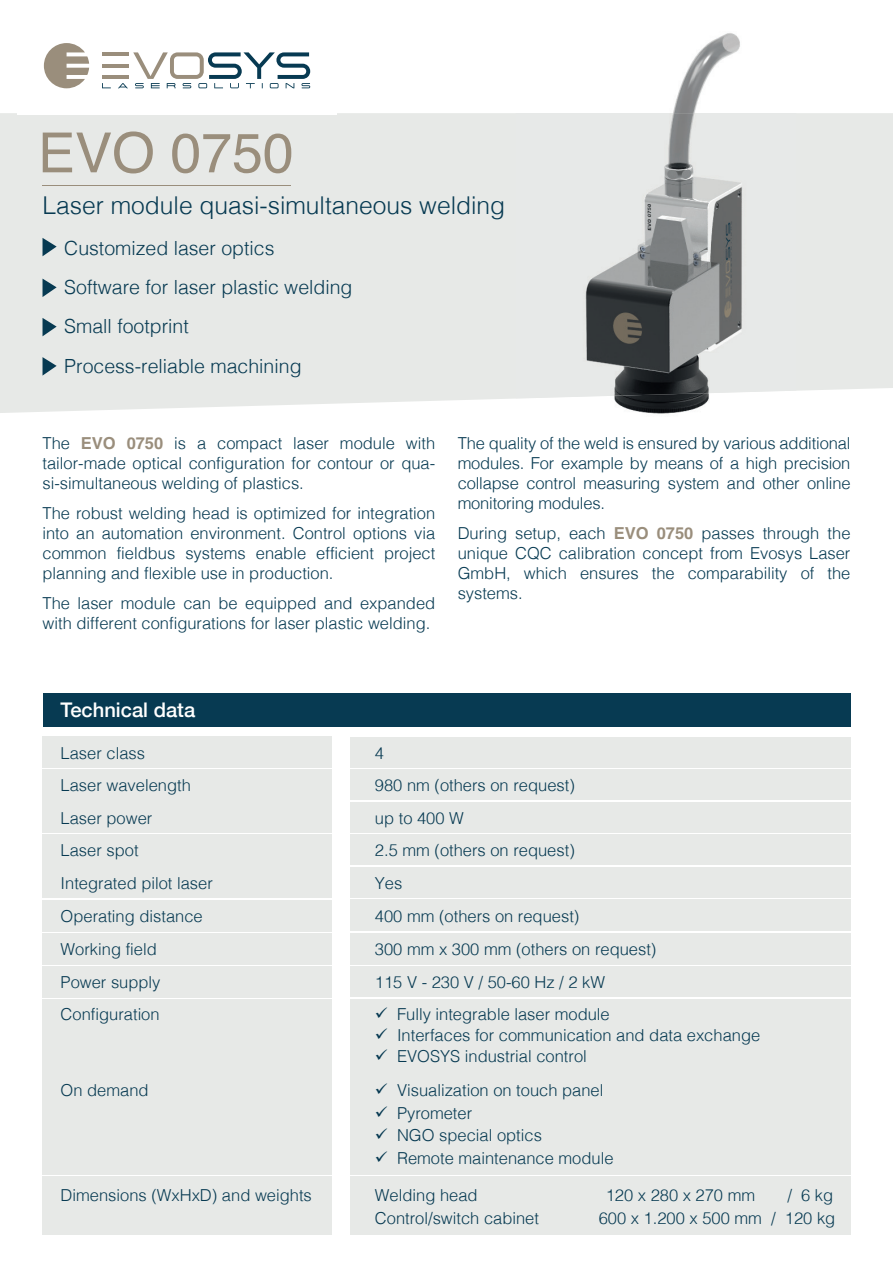
<style>
.page{position:relative;width:893px;height:1263px;background:#fff}
.page>*{position:absolute;margin:0;border:0;box-sizing:border-box;transform-origin:0 0}
.t1{font:55.35px "Helvetica";color:#9a8e7c}
.t2{font:300 24.6px "Helvetica";color:#073a52}
.t3{font:500 20.1px "Helvetica Neue";color:#fff}
.t4{font:300 19.5px/39.5px "Helvetica";color:#073a52}
.t5{font:300 16.5px/19.8px "Helvetica";color:#073a52}
.s1{font-weight:700;color:#9a8e7c}
</style>
<div class="page">
<div style="left:0;top:113px;width:893px;height:300px;background:#e7e9e7"></div>
<img style="left:516px;top:33px;width:280px;height:381px">
<img style="left:516px;top:113px;width:280px;height:286px">
<div style="left:17px;top:16px;width:320px;height:99px;background:#fff"></div>
<svg style="left:44px;top:43px;width:45px;height:45px"></svg>
<svg style="left:102px;top:52px;width:208px;height:36px"></svg>
<div style="left:350px;top:737px;width:500px;height:31px;background:#e7e9e7"></div>
<div style="left:350px;top:900px;width:500px;height:31px;background:#e7e9e7"></div>
<div style="left:350px;top:966px;width:500px;height:31px;background:#e7e9e7"></div>
<div style="left:350px;top:999px;width:500px;height:73px;background:#e7e9e7"></div>
<div style="left:43px;top:737px;width:289px;height:31px;background:#e7e9e7"></div>
<div style="left:43px;top:900px;width:289px;height:31px;background:#e7e9e7"></div>
<div style="left:43px;top:967px;width:289px;height:31px;background:#e7e9e7"></div>
<div style="left:43px;top:999px;width:289px;height:73px;background:#e7e9e7"></div>
<div style="left:350px;top:770px;width:500px;height:30px;background:#e7e9e7"></div>
<div style="left:43px;top:770px;width:289px;height:31px;background:#e7e9e7"></div>
<div style="left:350px;top:802px;width:500px;height:30px;background:#e7e9e7"></div>
<div style="left:43px;top:802px;width:289px;height:31px;background:#e7e9e7"></div>
<div style="left:350px;top:834px;width:500px;height:31px;background:#e7e9e7"></div>
<div style="left:43px;top:834px;width:289px;height:31px;background:#e7e9e7"></div>
<div style="left:350px;top:867px;width:500px;height:30px;background:#e7e9e7"></div>
<div style="left:43px;top:867px;width:289px;height:31px;background:#e7e9e7"></div>
<div style="left:350px;top:933px;width:500px;height:31px;background:#e7e9e7"></div>
<div style="left:43px;top:933px;width:289px;height:31px;background:#e7e9e7"></div>
<div style="left:350px;top:1074px;width:500px;height:101px;background:#e7e9e7"></div>
<div style="left:43px;top:1074px;width:289px;height:101px;background:#e7e9e7"></div>
<div style="left:350px;top:1176px;width:500px;height:59px;background:#e7e9e7"></div>
<div style="left:43px;top:1176px;width:289px;height:59px;background:#e7e9e7"></div>
<div style="left:43px;top:694px;width:807px;height:33px;background:#073a52"></div>
<svg style="left:43px;top:238px;width:14px;height:18px"></svg>
<svg style="left:43px;top:279px;width:14px;height:18px"></svg>
<svg style="left:43px;top:318px;width:14px;height:18px"></svg>
<svg style="left:43px;top:357px;width:14px;height:19px"></svg>
<hr style="left:43px;top:185px;width:248px;height:1px;background:#9a8e7c">
<h1 class="t1" style="left:38px;top:110px;width:257px">EVO 0750</h1>
<h2 class="t2" style="left:43px;top:184px;width:464px">Laser module quasi-simultaneous welding</h2>
<p class="t4" style="left:64px;top:227px;width:290px">Customized laser optics<br>Software for laser plastic welding<br>Small footprint<br>Process-reliable machining</p>
<p class="t5" style="left:43px;top:432px;width:394px;text-align:justify">The <span class="s1">EVO 0750</span> is a compact laser module with tailor-made optical configuration for contour or qua&shy;si-simultaneous welding of plastics.</p>
<p class="t5" style="left:43px;top:502px;width:394px;text-align:justify">The robust welding head is optimized for integration into an automation environment. Control options via common fieldbus systems enable efficient project planning and flexible use in production.</p>
<p class="t5" style="left:43px;top:592px;width:394px">The laser module can be equipped and expanded with different configurations for laser plastic welding.</p>
<p class="t5" style="left:458px;top:432px;width:394px;text-align:justify">The quality of the weld is ensured by various additional modules. For example by means of a high precision collapse control measuring system and other online monitoring modules.</p>
<p class="t5" style="left:458px;top:522px;width:394px;text-align:justify">During setup, each <span class="s1">EVO 0750</span> passes through the unique CQC calibration concept from Evosys Laser GmbH, which ensures the comparability of the systems.</p>
<p class="t3" style="left:61px;top:694px;width:136px">Technical data</p>
<p class="t5" style="left:61px;top:742px;width:86px">Laser class</p>
<p class="t5" style="left:375px;top:742px;width:11px">4</p>
<p class="t5" style="left:61px;top:774px;width:132px">Laser wavelength</p>
<p class="t5" style="left:375px;top:774px;width:201px">980 nm (others on request)</p>
<p class="t5" style="left:61px;top:807px;width:93px">Laser power</p>
<p class="t5" style="left:375px;top:807px;width:90px">up to 400 W</p>
<p class="t5" style="left:61px;top:839px;width:79px">Laser spot</p>
<p class="t5" style="left:375px;top:839px;width:201px">2.5 mm (others on request)</p>
<p class="t5" style="left:61px;top:871px;width:154px">Integrated pilot laser</p>
<p class="t5" style="left:375px;top:865px;width:206px;line-height:33.3px">Yes<br>400 mm (others on request)</p>
<p class="t5" style="left:61px;top:938px;width:98px">Working field</p>
<p class="t5" style="left:375px;top:932px;width:283px;line-height:33.2px">300 mm x 300 mm (others on request)<br>115 V - 230 V / 50-60 Hz / 2 kW</p>
<p class="t5" style="left:375px;top:1003px;width:236px">✓ Fully integrable laser module</p>
<p class="t5" style="left:375px;top:1024px;width:387px">✓ Interfaces for communication and data exchange</p>
<p class="t5" style="left:375px;top:1045px;width:213px">✓ EVOSYS industrial control</p>
<p class="t5" style="left:61px;top:1079px;width:90px">On demand</p>
<p class="t5" style="left:375px;top:1079px;width:230px">✓ Visualization on touch panel</p>
<p class="t5" style="left:375px;top:1102px;width:99px">✓ Pyrometer</p>
<p class="t5" style="left:375px;top:1124px;width:169px">✓ NGO special optics</p>
<p class="t5" style="left:375px;top:1147px;width:240px">✓ Remote maintenance module</p>
<p class="t5" style="left:61px;top:1184px;width:253px">Dimensions (WxHxD) and weights</p>
<p class="t5" style="left:375px;top:1184px;width:104px">Welding head</p>
<p class="t5" style="left:606px;top:1184px;width:151px">120 x 280 x 270 mm</p>
<p class="t5" style="left:787px;top:1184px;width:47px">/ 6 kg</p>
<p class="t5" style="left:375px;top:1206px;width:166px">Control/switch cabinet</p>
<p class="t5" style="left:599px;top:1206px;width:238px">600 x 1.200 x 500 mm / 120 kg</p>
<p class="t5" style="left:61px;top:905px;width:144px">Operating distance</p>
<p class="t5" style="left:61px;top:965px;width:101px;line-height:31.8px">Power supply<br>Configuration</p>
</div>
